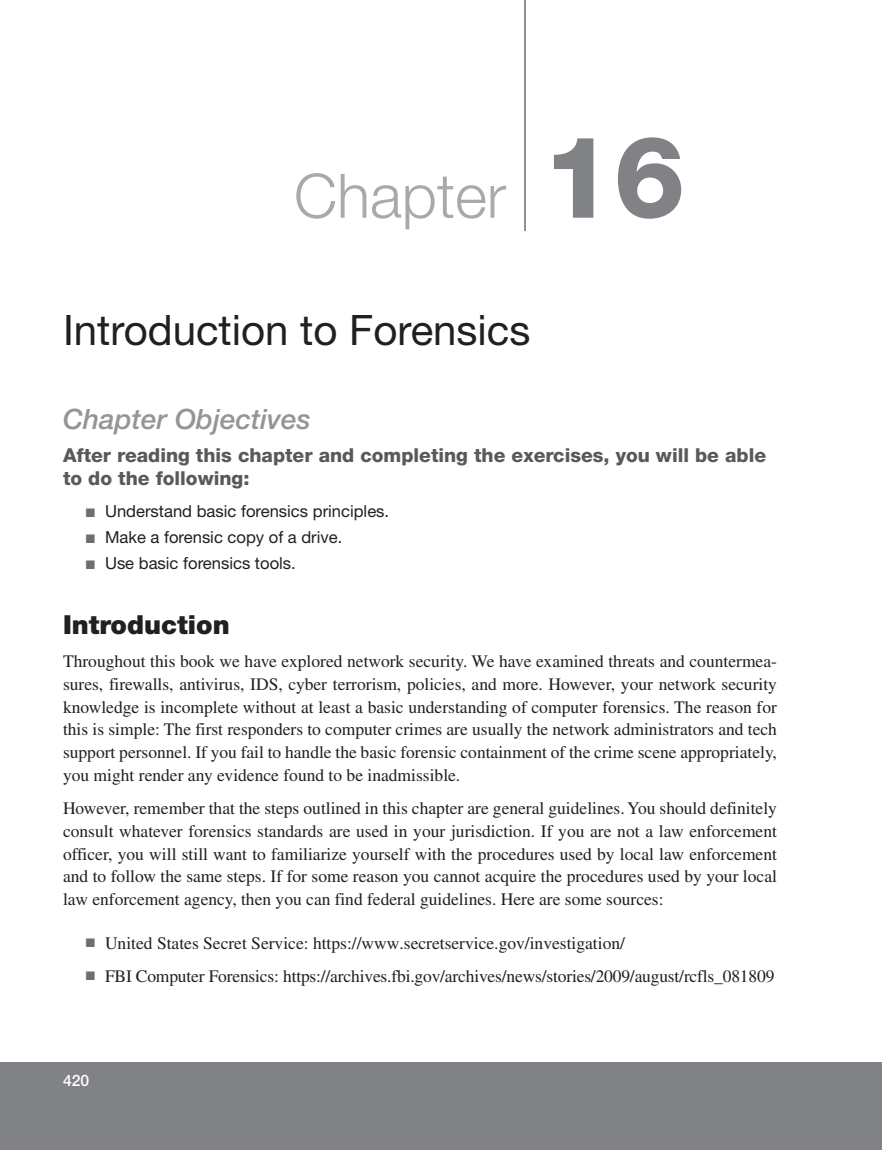
<style>
.page{position:relative;width:882px;height:1150px;background:#fff}
.page>*{position:absolute;margin:0;border:0;box-sizing:border-box;transform-origin:0 0}
.t1{font:300 61.25px "Helvetica Neue LT Std";color:#a7a9ac}
.t2{font:42px "Helvetica Neue LT Std";color:#231f20}
.t3{font:italic 500 28px "Helvetica Neue LT Std";color:#939598}
.t4{font:900 26.25px "Helvetica Neue LT Std";color:#231f20}
.t5{font:800 19.25px/22.8px "Helvetica Neue LT Std";color:#58595b}
.t6{font:17.5px/22.8px "Times LT Std";color:#231f20;text-align:justify}
.t7{font:16.62px "Helvetica Neue LT Std";color:#231f20}
.t8{font:500 15.75px "Helvetica Neue LT Std";color:#fff}
.s1{font-weight:800;font-size:113.75px;color:#808285}
.s2{color:#6d6e71}
</style>
<div class="page">
<div style="left:0;top:1062px;width:882px;height:88px;background:#808285"></div>
<hr style="left:524px;top:0;width:2px;height:231px;background:#808285">
<h1 class="t1" style="left:294px;top:174px;width:393px">Chapter <span class="s1">16</span></h1>
<h2 class="t2" style="left:63px;top:315px;width:469px">Introduction to Forensics</h2>
<h3 class="t3" style="left:63px;top:409px;width:249px">Chapter Objectives</h3>
<p class="t5" style="left:63px;top:446px;width:705px">After reading this chapter and completing the exercises, you will be able to do the following:</p>
<p class="t7" style="left:86px;top:504px;width:305px"><span class="s2">■</span> Understand basic forensics principles.</p>
<p class="t7" style="left:86px;top:531px;width:258px"><span class="s2">■</span> Make a forensic copy of a drive.</p>
<p class="t7" style="left:86px;top:557px;width:212px"><span class="s2">■</span> Use basic forensics tools.</p>
<h3 class="t4" style="left:63px;top:615px;width:168px">Introduction</h3>
<p class="t6" style="left:63px;top:651px;width:716px">Throughout this book we have explored network security. We have examined threats and countermea&shy;sures, firewalls, antivirus, IDS, cyber terrorism, policies, and more. However, your network security knowledge is incomplete without at least a basic understanding of computer forensics. The reason for this is simple: The first responders to computer crimes are usually the network administrators and tech support personnel. If you fail to handle the basic forensic containment of the crime scene appropriately, you might render any evidence found to be inadmissible.</p>
<p class="t6" style="left:63px;top:798px;width:716px">However, remember that the steps outlined in this chapter are general guidelines. You should definitely consult whatever forensics standards are used in your jurisdiction. If you are not a law enforcement officer, you will still want to familiarize yourself with the procedures used by local law enforcement and to follow the same steps. If for some reason you cannot acquire the procedures used by your local law enforcement agency, then you can find federal guidelines. Here are some sources:</p>
<p class="t6" style="left:86px;top:933px;width:541px"><span class="s2">■</span> United States Secret Service: https://www.secretservice.gov/investigation/</p>
<p class="t6" style="left:86px;top:966px;width:690px"><span class="s2">■</span> FBI Computer Forensics: https://archives.fbi.gov/archives/news/stories/2009/august/rcfls_081809</p>
<p class="t8" style="left:63px;top:1074px;width:28px">420</p>
</div>
